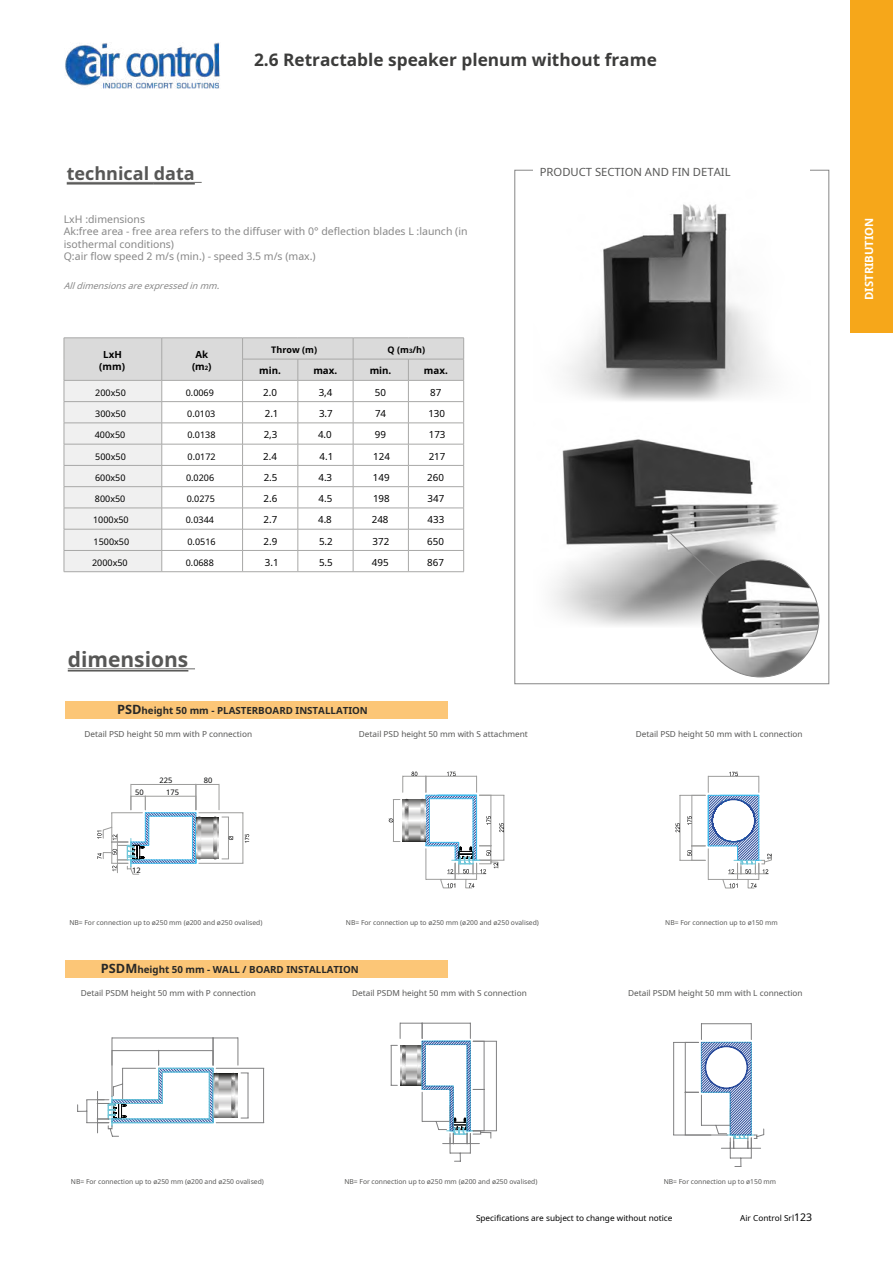
<style>
.page{position:relative;width:893px;height:1263px;background:#fff}
.page>*{position:absolute;margin:0;border:0;box-sizing:border-box;transform-origin:0 0}
.t1{font:700 21px "Noto Sans";color:#575756}
.t2{font:700 18px "Noto Sans";color:#575756}
.t3{font:700 17.25px "Noto Sans";color:#3c3c3b}
.t4{font:11.25px "Noto Sans";color:#575756}
.t5{font:700 11.25px "Noto Sans";color:#fff}
.t6{font:10.5px/12.5px "Noto Sans";color:#878787}
.t7{font:9.75px "Noto Sans";color:#000}
.t8{font:700 9.75px "Noto Sans";color:#282827}
.t9{font:700 9.75px/11.7px "Noto Sans";color:#000;text-align:center}
.t10{font:9px "Noto Sans";color:#000}
.t11{font:italic 9px "Noto Sans";color:#878787}
.t12{font:700 9px "Noto Sans";color:#000}
.t13{font:8.25px "Noto Sans";color:#575756}
.t14{font:8.25px "Noto Sans";color:#000}
.t15{font:7.5px "Noto Sans";color:#010202}
.t16{font:6.75px "Noto Sans";color:#575756}
.s1{font-size:6px}
.s2{font-size:12.75px}
.s3{font-size:10.5px}
</style>
<div class="page">
<hr style="left:0;top:0;width:1px;height:101px;background:#ededed">
<img style="left:65px;top:43px;width:155px;height:46px">
<div style="left:850px;top:0;width:43px;height:333px;background:#f6a71a"></div>
<hr style="left:199px;top:812px;width:44px;height:1px;background:#9d9d9c">
<hr style="left:199px;top:863px;width:44px;height:1px;background:#9d9d9c">
<hr style="left:243px;top:813px;width:1px;height:50px;background:#9d9d9c">
<svg style="left:245px;top:834px;width:4px;height:9px"></svg>
<svg style="left:389px;top:772px;width:116px;height:117px"></svg>
<svg style="left:675px;top:772px;width:97px;height:117px"></svg>
<svg style="left:97px;top:784px;width:137px;height:91px"></svg>
<svg style="left:391px;top:1023px;width:106px;height:139px"></svg>
<svg style="left:673px;top:1023px;width:91px;height:144px"></svg>
<hr style="left:216px;top:1068px;width:48px;height:1px;background:#808081">
<hr style="left:216px;top:1122px;width:48px;height:1px;background:#808081">
<hr style="left:263px;top:1069px;width:1px;height:53px;background:#808081">
<svg style="left:77px;top:1038px;width:172px;height:98px"></svg>
<img style="left:567px;top:204px;width:202px;height:197px">
<img style="left:552px;top:439px;width:258px;height:188px">
<svg style="left:669px;top:532px;width:62px;height:59px;background:#9d9d9d"></svg>
<img style="left:702px;top:560px;width:117px;height:117px;border-radius:58px">
<svg style="left:64px;top:338px;width:400px;height:234px"></svg>
<hr style="left:408px;top:338px;width:56px;height:1px;background:#a8a8a7">
<hr style="left:67px;top:182px;width:135px;height:1px;background:#575756">
<div style="left:65px;top:701px;width:382px;height:17px;background:#fcc677"></div>
<div style="left:65px;top:960px;width:382px;height:17px;background:#fcc677"></div>
<hr style="left:68px;top:668px;width:127px;height:1px;background:#575756">
<hr style="left:67px;top:183px;width:87px;height:2px;background:#575756">
<hr style="left:154px;top:183px;width:41px;height:2px;background:#575756">
<hr style="left:68px;top:670px;width:120px;height:1px;background:#575756">
<h3 class="t3" style="left:254px;top:48px;width:404px">2.6 Retractable speaker plenum without frame</h3>
<h2 class="t2" style="left:67px;top:161px;width:130px">technical data</h2>
<h3 class="t4" style="left:540px;top:164px;width:192px">PRODUCT SECTION AND FIN DETAIL</h3>
<h3 class="t6" style="left:64px;top:213px;width:405px">LxH :dimensions<br>Ak:free area - free area refers to the diffuser with 0° deflection blades L :launch (in isothermal conditions)<br>Q:air flow speed 2 m/s (min.) - speed 3.5 m/s (max.)</h3>
<h3 class="t11" style="left:64px;top:279px;width:160px">Alldimensionsareexpressedinmm.</h3>
<h3 class="t9" style="left:99px;top:348px;width:27px">LxH (mm)</h3>
<h3 class="t9" style="left:192px;top:348px;width:21px">Ak (m<span class="s1">2</span>)</h3>
<h3 class="t12" style="left:271px;top:344px;width:47px">Throw (m)</h3>
<h3 class="t12" style="left:388px;top:344px;width:39px">Q (m<span class="s1">3</span>/h)</h3>
<h3 class="t9" style="left:259px;top:365px;width:23px">min.</h3>
<h3 class="t9" style="left:313px;top:365px;width:25px">max.</h3>
<h3 class="t9" style="left:370px;top:365px;width:23px">min.</h3>
<h3 class="t9" style="left:424px;top:365px;width:25px">max.</h3>
<h3 class="t10" style="left:95px;top:386px;width:32px">200x50</h3>
<h3 class="t10" style="left:186px;top:386px;width:30px">0.0069</h3>
<h3 class="t7" style="left:263px;top:385px;width:15px">2.0</h3>
<h3 class="t7" style="left:319px;top:385px;width:15px">3,4</h3>
<h3 class="t7" style="left:375px;top:385px;width:13px">50</h3>
<h3 class="t7" style="left:430px;top:385px;width:13px">87</h3>
<h3 class="t10" style="left:95px;top:407px;width:32px">300x50</h3>
<h3 class="t10" style="left:187px;top:407px;width:30px">0.0103</h3>
<h3 class="t7" style="left:265px;top:407px;width:15px">2.1</h3>
<h3 class="t7" style="left:319px;top:407px;width:15px">3.7</h3>
<h3 class="t7" style="left:375px;top:407px;width:13px">74</h3>
<h3 class="t7" style="left:428px;top:407px;width:18px">130</h3>
<h3 class="t10" style="left:95px;top:429px;width:32px">400x50</h3>
<h3 class="t10" style="left:187px;top:429px;width:30px">0.0138</h3>
<h3 class="t7" style="left:264px;top:428px;width:15px">2,3</h3>
<h3 class="t7" style="left:318px;top:428px;width:15px">4.0</h3>
<h3 class="t7" style="left:375px;top:428px;width:13px">99</h3>
<h3 class="t7" style="left:429px;top:428px;width:18px">173</h3>
<h3 class="t10" style="left:95px;top:450px;width:32px">500x50</h3>
<h3 class="t10" style="left:188px;top:450px;width:30px">0.0172</h3>
<h3 class="t7" style="left:263px;top:449px;width:15px">2.4</h3>
<h3 class="t7" style="left:320px;top:449px;width:15px">4.1</h3>
<h3 class="t7" style="left:373px;top:449px;width:18px">124</h3>
<h3 class="t7" style="left:429px;top:449px;width:18px">217</h3>
<h3 class="t10" style="left:95px;top:471px;width:32px">600x50</h3>
<h3 class="t10" style="left:186px;top:471px;width:30px">0.0206</h3>
<h3 class="t7" style="left:264px;top:470px;width:15px">2.5</h3>
<h3 class="t7" style="left:318px;top:470px;width:15px">4.3</h3>
<h3 class="t7" style="left:373px;top:470px;width:18px">149</h3>
<h3 class="t7" style="left:427px;top:470px;width:18px">260</h3>
<h3 class="t10" style="left:95px;top:492px;width:32px">800x50</h3>
<h3 class="t10" style="left:187px;top:492px;width:30px">0.0275</h3>
<h3 class="t7" style="left:264px;top:492px;width:15px">2.6</h3>
<h3 class="t7" style="left:318px;top:492px;width:15px">4.5</h3>
<h3 class="t7" style="left:373px;top:492px;width:18px">198</h3>
<h3 class="t7" style="left:428px;top:492px;width:18px">347</h3>
<h3 class="t10" style="left:93px;top:514px;width:37px">1000x50</h3>
<h3 class="t10" style="left:186px;top:514px;width:30px">0.0344</h3>
<h3 class="t7" style="left:264px;top:513px;width:15px">2.7</h3>
<h3 class="t7" style="left:318px;top:513px;width:15px">4.8</h3>
<h3 class="t7" style="left:372px;top:513px;width:18px">248</h3>
<h3 class="t7" style="left:427px;top:513px;width:18px">433</h3>
<h3 class="t10" style="left:94px;top:535px;width:37px">1500x50</h3>
<h3 class="t10" style="left:187px;top:535px;width:30px">0.0516</h3>
<h3 class="t7" style="left:263px;top:534px;width:15px">2.9</h3>
<h3 class="t7" style="left:319px;top:534px;width:15px">5.2</h3>
<h3 class="t7" style="left:373px;top:534px;width:18px">372</h3>
<h3 class="t7" style="left:427px;top:534px;width:18px">650</h3>
<h3 class="t10" style="left:92px;top:556px;width:37px">2000x50</h3>
<h3 class="t10" style="left:186px;top:556px;width:30px">0.0688</h3>
<h3 class="t7" style="left:265px;top:555px;width:15px">3.1</h3>
<h3 class="t7" style="left:319px;top:555px;width:15px">5.5</h3>
<h3 class="t7" style="left:372px;top:555px;width:18px">495</h3>
<h3 class="t7" style="left:427px;top:555px;width:18px">867</h3>
<h1 class="t1" style="left:68px;top:644px;width:122px">dimensions</h1>
<h3 class="t8" style="left:117px;top:704px;width:252px"><span class="s2">PSD</span>height 50 mm - PLASTERBOARD INSTALLATION</h3>
<p class="t13" style="left:84px;top:728px;width:169px">Detail PSD height 50 mm with P connection</p>
<p class="t13" style="left:359px;top:728px;width:170px">Detail PSD height 50 mm with S attachment</p>
<p class="t13" style="left:636px;top:728px;width:168px">Detail PSD height 50 mm with L connection</p>
<p class="t15" style="left:160px;top:774px;width:14px">225</p>
<p class="t15" style="left:204px;top:775px;width:10px">80</p>
<p class="t15" style="left:135px;top:786px;width:10px">50</p>
<p class="t15" style="left:166px;top:786px;width:14px">175</p>
<p class="t15" style="left:132px;top:865px;width:10px">12</p>
<p class="t16" style="left:69px;top:917px;width:195px">NB= For connection up to ø250 mm (ø200 and ø250 ovalised)</p>
<p class="t16" style="left:346px;top:917px;width:195px">NB= For connection up to ø250 mm (ø200 and ø250 ovalised)</p>
<p class="t16" style="left:665px;top:917px;width:114px">NB= For connection up to ø150 mm</p>
<h3 class="t8" style="left:101px;top:963px;width:259px"><span class="s2">PSDM</span>height 50 mm - WALL / BOARD INSTALLATION</h3>
<p class="t13" style="left:81px;top:987px;width:177px">Detail PSDM height 50 mm with P connection</p>
<p class="t13" style="left:352px;top:987px;width:176px">Detail PSDM height 50 mm with S connection</p>
<p class="t13" style="left:628px;top:987px;width:176px">Detail PSDM height 50 mm with L connection</p>
<h3 class="t5" style="left:861px;top:300px;width:84px;rotate:-90deg">DISTRIBUTION</h3>
<p class="t16" style="left:71px;top:1176px;width:195px">NB= For connection up to ø250 mm (ø200 and ø250 ovalised)</p>
<p class="t16" style="left:344px;top:1176px;width:195px">NB= For connection up to ø250 mm (ø200 and ø250 ovalised)</p>
<p class="t16" style="left:664px;top:1176px;width:114px">NB= For connection up to ø150 mm</p>
<p class="t14" style="left:476px;top:1212px;width:198px">Specifications are subject to change without notice</p>
<p class="t14" style="left:740px;top:1212px;width:73px">Air Control Srl<span class="s3">123</span></p>
</div>
